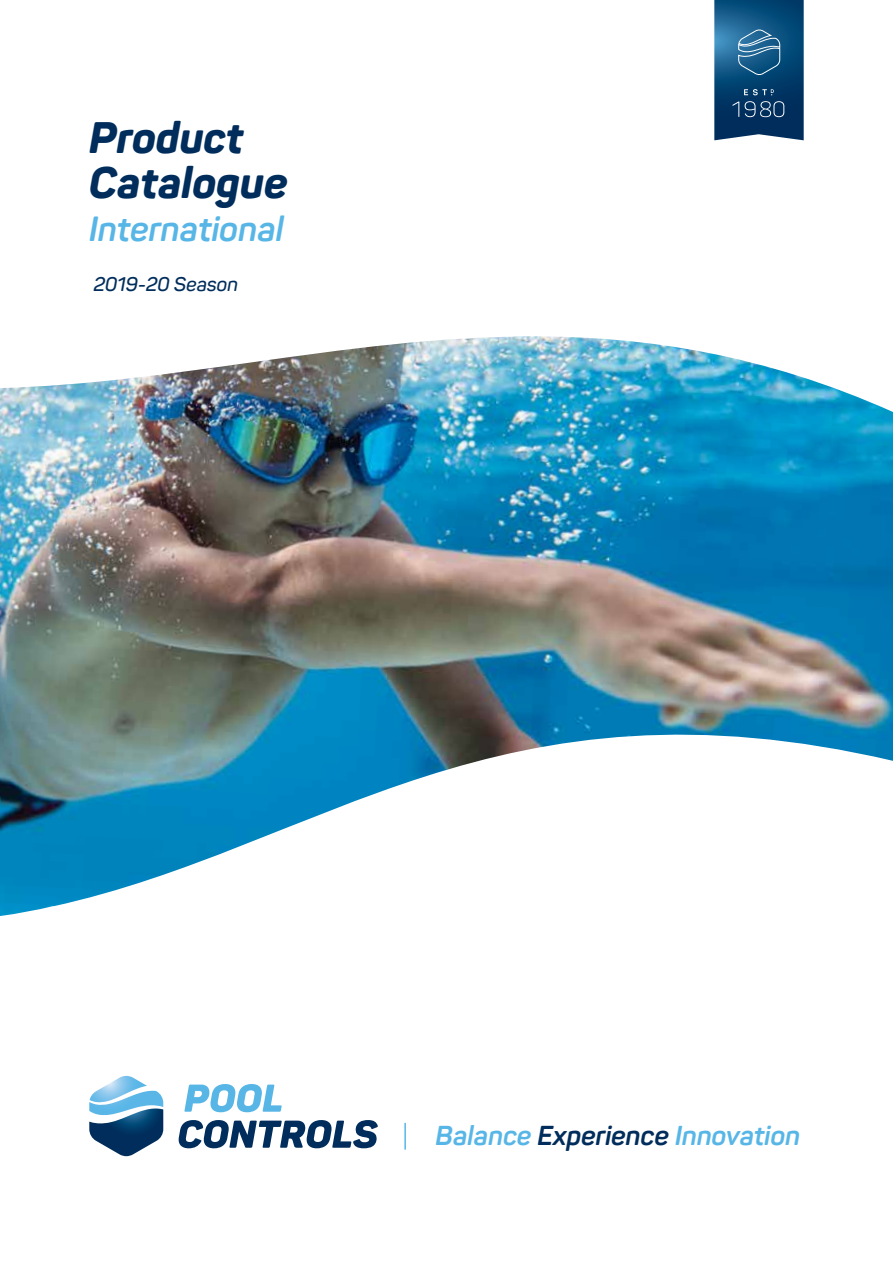
<style>
.page{position:relative;width:893px;height:1263px;background:#fff}
.page>*{position:absolute;margin:0;border:0;box-sizing:border-box;transform-origin:0 0}
.t1{font:italic 800 43.5px/45px "Panton";color:#002d5b}
.t2{font:italic 700 34.5px "Panton";color:#58b6e7}
.t3{font:italic 700 27px "Panton";color:#58b6e7}
.t4{font:italic 600 19.5px "Panton";color:#002d5b}
.s1{color:#002d5b}
</style>
<div class="page">
<svg style="left:184px;top:1084px;width:98px;height:28px"></svg>
<svg style="left:178px;top:1120px;width:200px;height:28px"></svg>
<svg style="left:89px;top:1076px;width:74px;height:80px"></svg>
<hr style="left:404px;top:1123px;width:2px;height:27px;background:#58b6e7">
<svg style="left:714px;top:0;width:90px;height:141px;background:#1d5580"></svg>
<img style="left:0;top:336px;width:893px;height:580px">
<h1 class="t1" style="left:89px;top:115px;width:200px">Product<br>Catalogue</h1>
<p class="t2" style="left:89px;top:207px;width:196px">International</p>
<p class="t4" style="left:94px;top:272px;width:146px">2019-20 Season</p>
<p class="t3" style="left:436px;top:1118px;width:366px">Balance <span class="s1">Experience</span> Innovation</p>
</div>
